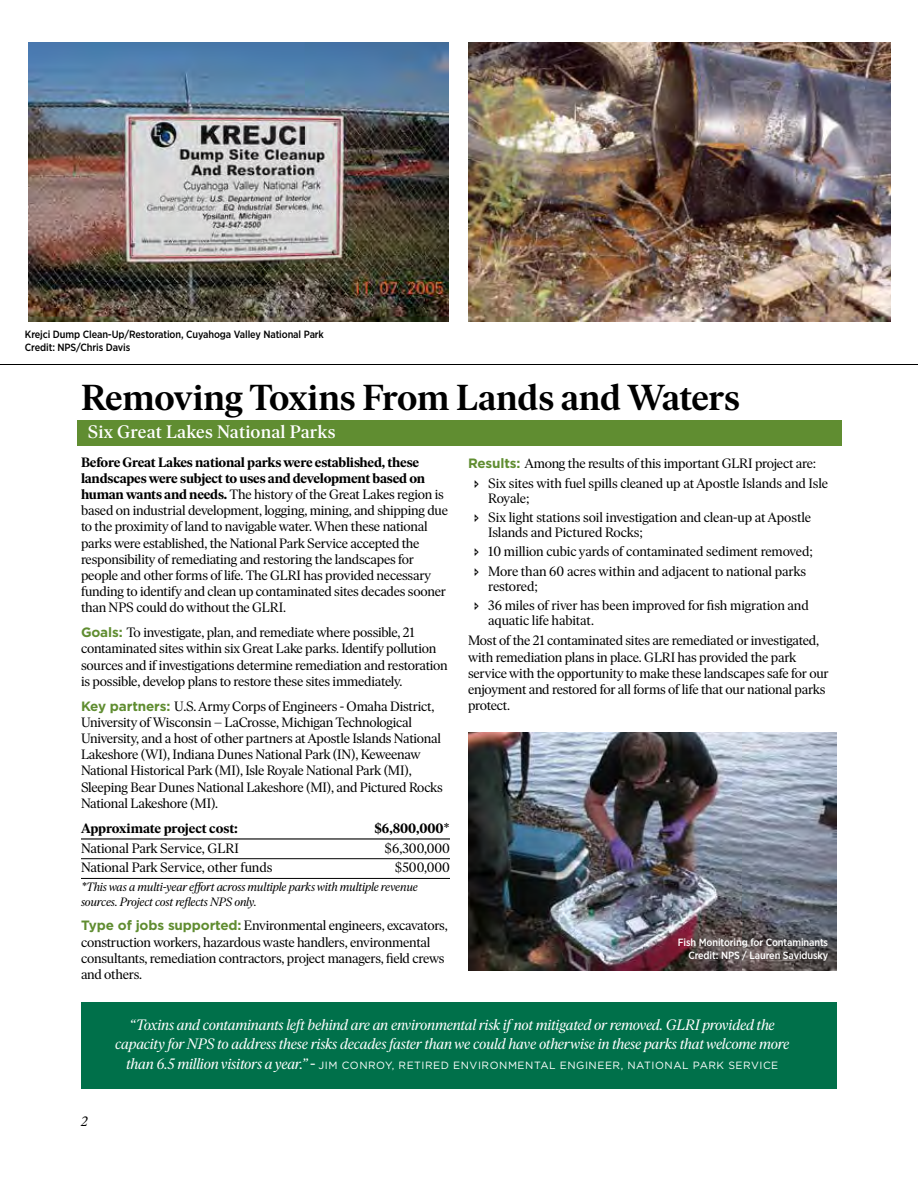
<style>
.page{position:relative;width:918px;height:1188px;background:#fff}
.page>*{position:absolute;margin:0;border:0;box-sizing:border-box;transform-origin:0 0}
.t1{font:600 36px "Ivar Headline";letter-spacing:-.01em;color:#000}
.t2{font:500 18px "Ivar Headline";letter-spacing:.01em;color:#fff}
.t3{font:italic 15px/19.5px "Ivar Headline";letter-spacing:-.015em;color:#fff;text-align:center}
.t4{font:13.5px/16.2px "Ivar Headline";letter-spacing:-.015em;color:#000}
.t5{font:700 13.5px "Ivar Headline";letter-spacing:-.01em;color:#000}
.t6{font:italic 13.5px "Ivar Headline";color:#000}
.t7{font:italic 12px/14.4px "Ivar Headline";letter-spacing:-.015em;color:#000}
.t8{font:10.5px "Gotham";letter-spacing:.05em;color:#fff}
.t9{font:500 10.5px/12.6px "Gotham Narrow";letter-spacing:-.01em;color:#000}
.t10{font:500 10.5px/12.6px "Gotham Narrow";letter-spacing:-.01em;color:#fff;text-align:right}
.s1{font-weight:700}
.s2{font-family:"Gotham";font-weight:700;color:#608d31}
.s3{font-family:"Ivar Headline";font-style:italic;font-size:15px}
.s4{font-family:"Ivar Headline";font-size:16.5px}
</style>
<div class="page">
<div style="left:81px;top:1002px;width:756px;height:86px;background:#00704a"></div>
<div style="left:77px;top:420px;width:764px;height:26px;background:#608d31"></div>
<hr style="left:81px;top:838px;width:369px;height:2px;background:#000">
<hr style="left:81px;top:858px;width:369px;height:1px;background:#000">
<hr style="left:81px;top:878px;width:369px;height:1px;background:#000">
<img style="left:468px;top:732px;width:369px;height:239px">
<img style="left:468px;top:42px;width:423px;height:279px">
<img style="left:29px;top:42px;width:420px;height:280px">
<hr style="left:0;top:364px;width:918px;height:1px;background:#000">
<p class="t9" style="left:25px;top:328px;width:301px">Krejci Dump Clean-Up/Restoration, Cuyahoga Valley National Park<br>Credit: NPS/Chris Davis</p>
<h1 class="t1" style="left:81px;top:376px;width:660px">Removing Toxins From Lands and Waters</h1>
<h2 class="t2" style="left:88px;top:421px;width:249px">Six Great Lakes National Parks</h2>
<p class="t4" style="left:81px;top:454px;width:368px"><span class="s1">Before Great Lakes national parks were established, these landscapes were subject to uses and development based on human wants and needs.</span> The history of the Great Lakes region is based on industrial development, logging, mining, and shipping due to the proximity of land to navigable water. When these national parks were established, the National Park Service accepted the responsibility of remediating and restoring the landscapes for people and other forms of life. The GLRI has provided necessary funding to identify and clean up contaminated sites decades sooner than NPS could do without the GLRI.</p>
<p class="t4" style="left:81px;top:625px;width:368px"><span class="s2">Goals:</span> To investigate, plan, and remediate where possible, 21 contaminated sites within six Great Lake parks. Identify pollution sources and if investigations determine remediation and restoration is possible, develop plans to restore these sites immediately.</p>
<p class="t4" style="left:81px;top:698px;width:363px"><span class="s2">Key partners:</span> U.S. Army Corps of Engineers - Omaha District, University of Wisconsin – LaCrosse, Michigan Technological University, and a host of other partners at Apostle Islands National Lakeshore (WI), Indiana Dunes National Park (IN), Keweenaw National Historical Park (MI), Isle Royale National Park (MI), Sleeping Bear Dunes National Lakeshore (MI), and Pictured Rocks National Lakeshore (MI).</p>
<p class="t5" style="left:81px;top:821px;width:158px">Approximate project cost:</p>
<p class="t5" style="left:374px;top:821px;width:77px">$6,800,000*</p>
<p class="t4" style="left:81px;top:840px;width:159px">National Park Service, GLRI</p>
<p class="t4" style="left:385px;top:840px;width:67px">$6,300,000</p>
<p class="t4" style="left:81px;top:860px;width:193px">National Park Service, other funds</p>
<p class="t4" style="left:395px;top:860px;width:57px">$500,000</p>
<p class="t7" style="left:81px;top:880px;width:338px">*This was a multi-year effort across multiple parks with multiple revenue sources. Project cost reflects NPS only.</p>
<p class="t4" style="left:81px;top:918px;width:368px"><span class="s2">Type of jobs supported:</span> Environmental engineers, excavators, construction workers, hazardous waste handlers, environmental consultants, remediation contractors, project managers, field crews and others.</p>
<p class="t4" style="left:488px;top:454px;width:341px;line-height:19.4px;text-indent:-20px"><span class="s2">Results:</span> Among the results of this important GLRI project are:<br>Six sites with fuel spills cleaned up at Apostle Islands and Isle</p>
<p class="t4" style="left:488px;top:488px;width:324px;line-height:19.4px">Royale;<br>Six light stations soil investigation and clean-up at Apostle</p>
<p class="t4" style="left:488px;top:523px;width:326px;line-height:19.4px">Islands and Pictured Rocks;<br>10 million cubic yards of contaminated sediment removed;<br>More than 60 acres within and adjacent to national parks</p>
<p class="t4" style="left:488px;top:576px;width:322px;line-height:19.4px">restored;<br>36 miles of river has been improved for fish migration and</p>
<p class="t4" style="left:468px;top:610px;width:352px;line-height:20.5px;text-indent:20px">aquatic life habitat.<br>Most of the 21 contaminated sites are remediated or investigated,</p>
<p class="t4" style="left:468px;top:649px;width:362px">with remediation plans in place. GLRI has provided the park service with the opportunity to make these landscapes safe for our enjoyment and restored for all forms of life that our national parks protect.</p>
<p class="t10" style="left:678px;top:936px;width:152px">Fish Monitoring for Contaminants<br>Credit: NPS / Lauren Savidusky</p>
<p class="t6" style="left:81px;top:1114px;width:8px">2</p>
<p class="t3" style="left:115px;top:1015px;width:676px">“Toxins and contaminants left behind are an environmental risk if not mitigated or removed. GLRI provided the capacity for NPS to address these risks decades faster than we could have otherwise in these parks that welcome more</p>
<p class="t8" style="left:126px;top:1058px;width:654px"><span class="s3">than 6.5 million visitors a year.”</span> <span class="s4">-</span> JIM CONROY, RETIRED ENVIRONMENTAL ENGINEER, NATIONAL PARK SERVICE</p>
</div>
